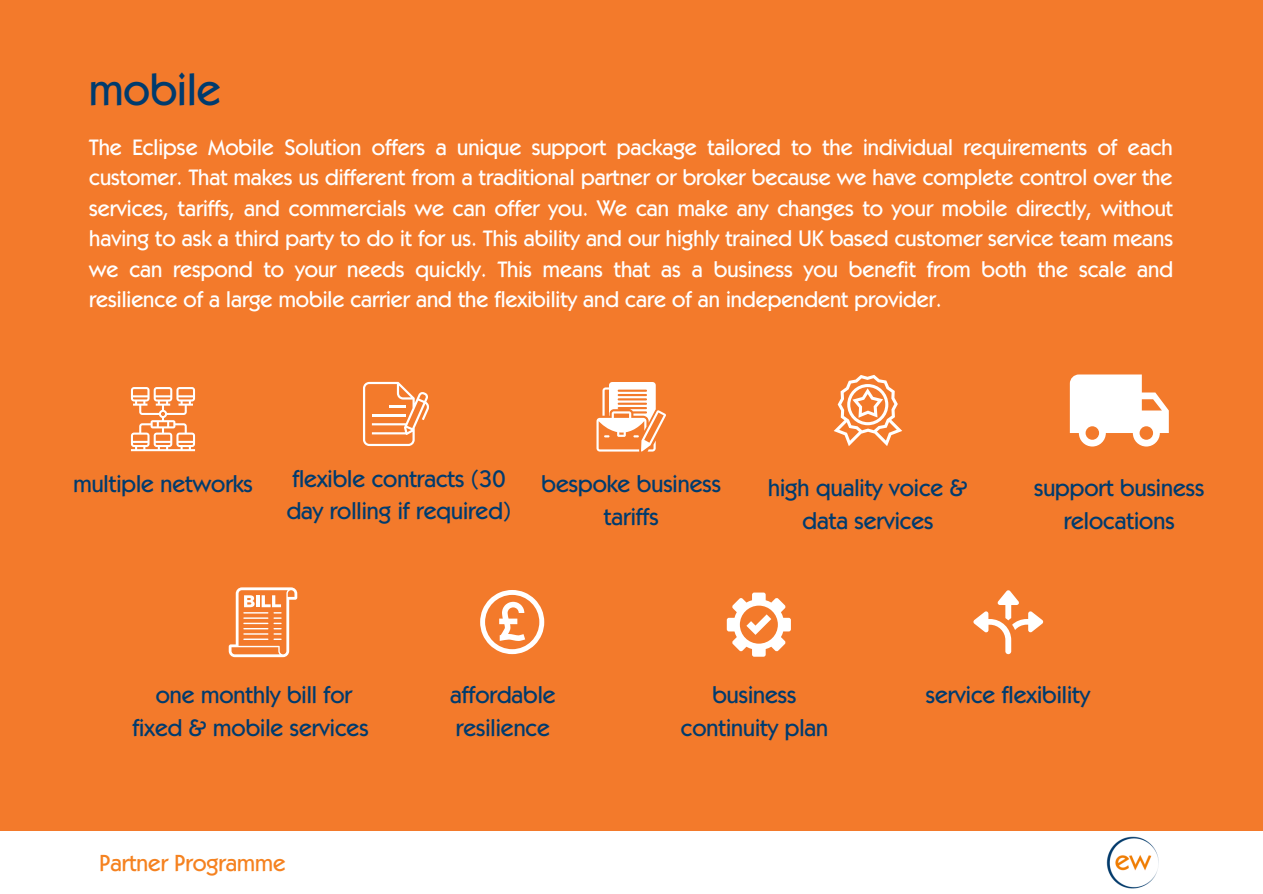
<style>
.page{position:relative;width:1263px;height:894px;background:#fff}
.page>*{position:absolute;margin:0;border:0;box-sizing:border-box;transform-origin:0 0}
.t1{font:500 45px "Kabel IT Cby BT";color:#003b6e}
.t2{font:500 24px/32.5px "Kabel IT Cby BT";color:#003b6e;text-align:center}
.t3{font:500 23.4px "Kabel IT Cby BT";color:#f58220}
.t4{font:500 22.5px/30.3px "Kabel IT Cby BT";color:#fff;text-align:justify}
</style>
<div class="page">
<div style="left:0;top:0;width:1263px;height:893px;background:#f37a2b"></div>
<div style="left:0;top:830px;width:1263px;height:63px;background:#fff"></div>
<img style="left:1106px;top:836px;width:53px;height:52px">
<svg style="left:131px;top:387px;width:64px;height:64px"></svg>
<svg style="left:363px;top:382px;width:66px;height:64px"></svg>
<hr style="left:372px;top:414px;width:34px;height:2px;background:#fff">
<svg style="left:596px;top:382px;width:70px;height:69px"></svg>
<svg style="left:834px;top:375px;width:68px;height:71px"></svg>
<svg style="left:1070px;top:374px;width:99px;height:72px"></svg>
<svg style="left:229px;top:587px;width:68px;height:70px"></svg>
<svg style="left:480px;top:590px;width:64px;height:64px"></svg>
<svg style="left:727px;top:592px;width:64px;height:64px"></svg>
<svg style="left:973px;top:590px;width:70px;height:64px"></svg>
<h1 class="t1" style="left:89px;top:61px;width:133px">mobile</h1>
<p class="t4" style="left:89px;top:131px;width:1085px">The Eclipse Mobile Solution offers a unique support package tailored to the individual requirements of each customer. That makes us different from a traditional partner or broker because we have complete control over the services, tariffs, and commercials we can offer you. We can make any changes to your mobile directly, without having to ask a third party to do it for us. This ability and our highly trained UK based customer service team means we can respond to your needs quickly. This means that as a business you benefit from both the scale and resilience of a large mobile carrier and the flexibility and care of an independent provider.</p>
<p class="t2" style="left:73px;top:466px;width:181px">multiple networks</p>
<p class="t2" style="left:287px;top:461px;width:226px;text-align:left">flexible contracts (30 day rolling if required)</p>
<p class="t2" style="left:541px;top:466px;width:181px">bespoke business tariffs</p>
<p class="t2" style="left:768px;top:470px;width:201px">high quality voice &amp; data services</p>
<p class="t2" style="left:1034px;top:470px;width:172px">support business relocations</p>
<p class="t2" style="left:133px;top:677px;width:238px">one monthly bill for fixed &amp; mobile services</p>
<p class="t2" style="left:450px;top:677px;width:107px;text-align:left">affordable resilience</p>
<p class="t2" style="left:681px;top:677px;width:149px">business continuity plan</p>
<p class="t2" style="left:926px;top:677px;width:166px">service flexibility</p>
<p class="t3" style="left:99px;top:847px;width:188px">Partner Programme</p>
</div>
